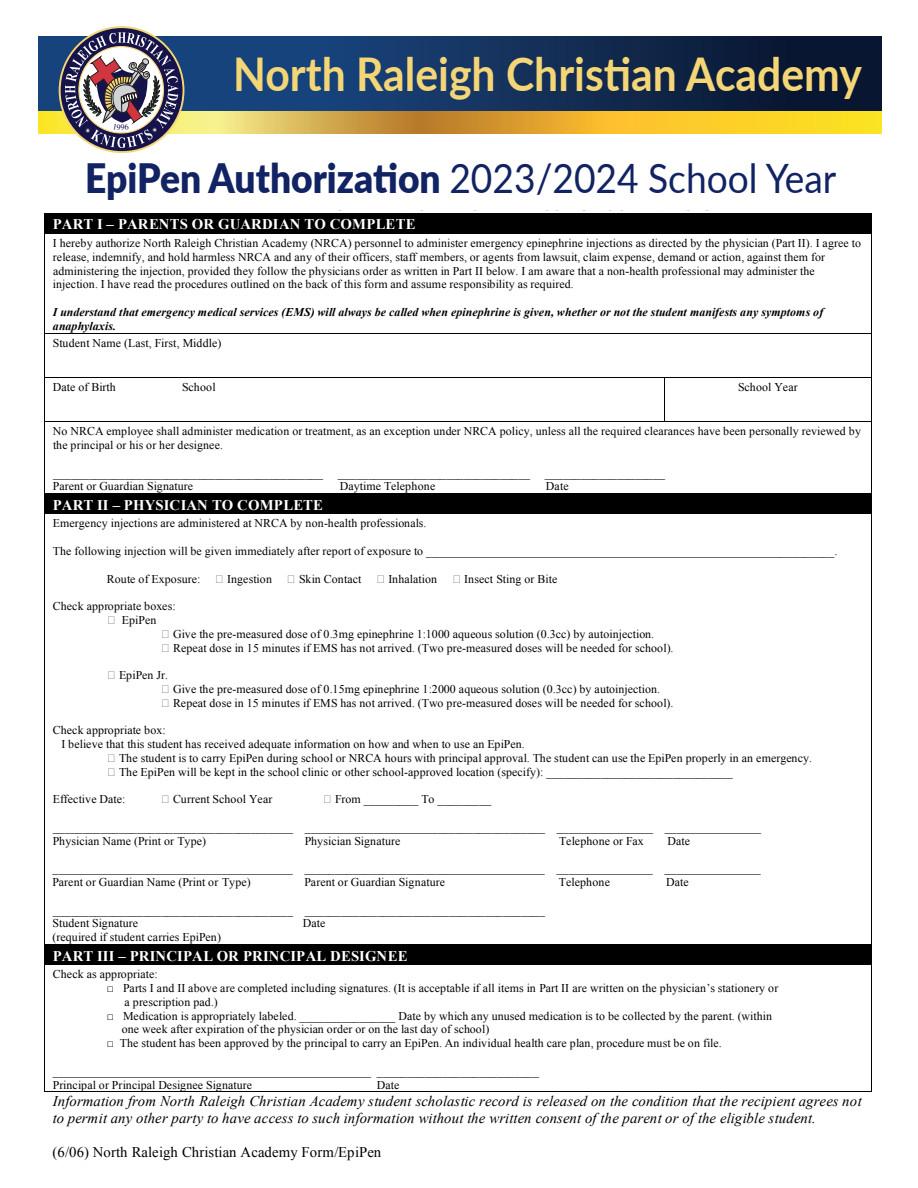
<style>
.page{position:relative;width:918px;height:1188px;background:#fff}
.page>*{position:absolute;margin:0;border:0;box-sizing:border-box;transform-origin:0 0}
.t1{font:700 46.5px "Lato";color:#f4d676;scale:.92 1}
.t2{font:900 40.5px "Lato";color:#112362;scale:.92 1}
.t3{font:italic 14.7px/17.2px "Times New Roman";letter-spacing:.01em;color:#000}
.t4{font:700 14.7px "Times New Roman";letter-spacing:.01em;color:#fff}
.t5{font:14.7px "Times New Roman";letter-spacing:.01em;color:#000}
.t6{font:11.85px/13.6px "Times New Roman";letter-spacing:.01em;color:#000}
.t7{font:italic 700 11.85px/13.6px "Times New Roman";letter-spacing:.01em;color:#000}
.s1{font-weight:400}
</style>
<div class="page">
<div style="left:53px;top:216px;width:810px;height:17px;background:#000"></div>
<hr style="left:45px;top:213px;width:195px;height:1px;background:#000">
<hr style="left:45px;top:214px;width:195px;height:2px;background:#000">
<hr style="left:241px;top:213px;width:630px;height:1px;background:#000">
<hr style="left:241px;top:214px;width:630px;height:2px;background:#000">
<svg style="left:44px;top:213px;width:1px;height:23px"></svg>
<hr style="left:45px;top:233px;width:826px;height:1px;background:#000">
<svg style="left:871px;top:213px;width:1px;height:23px"></svg>
<hr style="left:44px;top:236px;width:1px;height:97px;background:#000">
<hr style="left:871px;top:236px;width:1px;height:97px;background:#000">
<hr style="left:45px;top:333px;width:826px;height:1px;background:#000">
<hr style="left:44px;top:336px;width:1px;height:41px;background:#000">
<hr style="left:871px;top:336px;width:1px;height:41px;background:#000">
<hr style="left:45px;top:377px;width:620px;height:1px;background:#000">
<hr style="left:665px;top:377px;width:206px;height:1px;background:#000">
<hr style="left:44px;top:380px;width:1px;height:41px;background:#000">
<hr style="left:665px;top:380px;width:1px;height:41px;background:#000">
<hr style="left:871px;top:380px;width:1px;height:41px;background:#000">
<hr style="left:45px;top:421px;width:620px;height:1px;background:#000">
<hr style="left:665px;top:421px;width:206px;height:1px;background:#000">
<hr style="left:44px;top:424px;width:1px;height:69px;background:#000">
<hr style="left:871px;top:424px;width:1px;height:69px;background:#000">
<div style="left:53px;top:496px;width:810px;height:17px;background:#000"></div>
<hr style="left:45px;top:493px;width:826px;height:1px;background:#000">
<hr style="left:45px;top:494px;width:826px;height:2px;background:#000">
<svg style="left:44px;top:493px;width:1px;height:23px"></svg>
<hr style="left:45px;top:513px;width:826px;height:1px;background:#000">
<svg style="left:871px;top:493px;width:1px;height:23px"></svg>
<hr style="left:44px;top:516px;width:1px;height:428px;background:#000">
<hr style="left:871px;top:516px;width:1px;height:428px;background:#000">
<div style="left:53px;top:947px;width:810px;height:17px;background:#000"></div>
<hr style="left:45px;top:944px;width:826px;height:1px;background:#000">
<hr style="left:45px;top:945px;width:826px;height:2px;background:#000">
<svg style="left:44px;top:944px;width:1px;height:23px"></svg>
<hr style="left:45px;top:964px;width:826px;height:1px;background:#000">
<svg style="left:871px;top:944px;width:1px;height:23px"></svg>
<hr style="left:44px;top:967px;width:1px;height:124px;background:#000">
<hr style="left:45px;top:1091px;width:826px;height:1px;background:#000">
<hr style="left:871px;top:967px;width:1px;height:124px;background:#000">
<svg style="left:39px;top:36px;width:843px;height:75px;background:#122f5a"></svg>
<svg style="left:39px;top:111px;width:843px;height:22px;background:#e8bc3b"></svg>
<svg style="left:60px;top:27px;width:123px;height:125px"></svg>
<svg style="left:65px;top:32px;width:113px;height:116px"></svg>
<p class="t1" style="left:233px;top:40px;width:685px">North Raleigh Christian Academy</p>
<p class="t2" style="left:85px;top:148px;width:818px">EpiPen Authorization <span class="s1">2023/2024 School Year</span></p>
<p class="t4" style="left:53px;top:216px;width:364px">PART I – PARENTS OR GUARDIAN TO COMPLETE</p>
<p class="t6" style="left:53px;top:237px;width:810px">I hereby authorize North Raleigh Christian Academy (NRCA) personnel to administer emergency epinephrine injections as directed by the physician (Part II). I agree to release, indemnify, and hold harmless NRCA and any of their officers, staff members, or agents from lawsuit, claim expense, demand or action, against them for administering the injection, provided they follow the physicians order as written in Part II below. I am aware that a non-health professional may administer the injection. I have read the procedures outlined on the back of this form and assume responsibility as required.</p>
<p class="t7" style="left:53px;top:307px;width:772px">I understand that emergency medical services (EMS) will always be called when epinephrine is given, whether or not the student manifests any symptoms of anaphylaxis.</p>
<p class="t6" style="left:53px;top:337px;width:170px">Student Name (Last, First, Middle)</p>
<p class="t6" style="left:53px;top:381px;width:64px">Date of Birth</p>
<p class="t6" style="left:182px;top:381px;width:35px">School</p>
<p class="t6" style="left:738px;top:381px;width:61px">School Year</p>
<p class="t6" style="left:53px;top:426px;width:810px">No NRCA employee shall administer medication or treatment, as an exception under NRCA policy, unless all the required clearances have been personally reviewed by the principal or his or her designee.</p>
<p class="t6" style="left:53px;top:467px;width:614px">_____________________________________________ ________________________________ ____________________<br>Parent or Guardian Signature</p>
<p class="t6" style="left:340px;top:481px;width:97px">Daytime Telephone</p>
<p class="t6" style="left:546px;top:481px;width:24px">Date</p>
<p class="t4" style="left:53px;top:496px;width:272px">PART II – PHYSICIAN TO COMPLETE</p>
<p class="t6" style="left:53px;top:518px;width:375px">Emergency injections are administered at NRCA by non-health professionals.</p>
<p class="t6" style="left:53px;top:545px;width:786px">The following injection will be given immediately after report of exposure to ____________________________________________________________________.</p>
<p class="t6" style="left:107px;top:573px;width:95px">Route of Exposure:</p>
<p class="t6" style="left:227px;top:573px;width:46px">Ingestion</p>
<p class="t6" style="left:299px;top:573px;width:64px">Skin Contact</p>
<p class="t6" style="left:388px;top:573px;width:50px">Inhalation</p>
<p class="t6" style="left:464px;top:573px;width:95px">Insect Sting or Bite</p>
<p class="t6" style="left:53px;top:601px;width:124px">Check appropriate boxes:</p>
<p class="t6" style="left:122px;top:614px;width:36px">EpiPen</p>
<p class="t6" style="left:173px;top:628px;width:483px">Give the pre-measured dose of 0.3mg epinephrine 1:1000 aqueous solution (0.3cc) by autoinjection.</p>
<p class="t6" style="left:173px;top:642px;width:502px">Repeat dose in 15 minutes if EMS has not arrived. (Two pre-measured doses will be needed for school).</p>
<p class="t6" style="left:119px;top:669px;width:51px">EpiPen Jr.</p>
<p class="t6" style="left:173px;top:683px;width:502px">Give the pre-measured dose of 0.15mg epinephrine 1:2000 aqueous solution (0.3cc) by autoinjection.<br>Repeat dose in 15 minutes if EMS has not arrived. (Two pre-measured doses will be needed for school).</p>
<p class="t6" style="left:53px;top:725px;width:115px">Check appropriate box:</p>
<p class="t6" style="left:61px;top:738px;width:465px">I believe that this student has received adequate information on how and when to use an EpiPen.</p>
<p class="t6" style="left:119px;top:752px;width:695px">The student is to carry EpiPen during school or NRCA hours with principal approval. The student can use the EpiPen properly in an emergency.</p>
<p class="t6" style="left:119px;top:766px;width:615px">The EpiPen will be kept in the school clinic or other school-approved location (specify): _______________________________</p>
<p class="t6" style="left:53px;top:794px;width:74px">Effective Date:</p>
<p class="t6" style="left:173px;top:794px;width:101px">Current School Year</p>
<p class="t6" style="left:335px;top:794px;width:158px">From _________ To _________</p>
<p class="t6" style="left:53px;top:821px;width:710px">________________________________________ ________________________________________ ________________ ________________<br>Physician Name (Print or Type)</p>
<p class="t6" style="left:305px;top:835px;width:97px">Physician Signature</p>
<p class="t6" style="left:559px;top:835px;width:86px">Telephone or Fax</p>
<p class="t6" style="left:667px;top:835px;width:24px">Date</p>
<p class="t6" style="left:52px;top:863px;width:710px">________________________________________ ________________________________________ ________________ ________________<br>Parent or Guardian Name (Print or Type)</p>
<p class="t6" style="left:305px;top:876px;width:142px">Parent or Guardian Signature</p>
<p class="t6" style="left:559px;top:876px;width:53px">Telephone</p>
<p class="t6" style="left:666px;top:876px;width:24px">Date</p>
<p class="t6" style="left:53px;top:904px;width:494px">________________________________________ ________________________________________<br>Student Signature</p>
<p class="t6" style="left:303px;top:918px;width:24px">Date</p>
<p class="t6" style="left:53px;top:932px;width:170px">(required if student carries EpiPen)</p>
<p class="t4" style="left:53px;top:947px;width:356px">PART III – PRINCIPAL OR PRINCIPAL DESIGNEE</p>
<p class="t6" style="left:53px;top:969px;width:106px">Check as appropriate:</p>
<p class="t6" style="left:125px;top:981px;width:655px;text-indent:-18px">□ Parts I and II above are completed including signatures. (It is acceptable if all items in Part II are written on the physician’s stationery or a prescription pad.)</p>
<p class="t6" style="left:122px;top:1009px;width:652px;text-indent:-15px">□ Medication is appropriately labeled. ________________ Date by which any unused medication is to be collected by the parent. (within one week after expiration of the physician order or on the last day of school)</p>
<p class="t6" style="left:107px;top:1036px;width:616px">□ The student has been approved by the principal to carry an EpiPen. An individual health care plan, procedure must be on file.</p>
<p class="t6" style="left:53px;top:1065px;width:488px;line-height:14.1px">_____________________________________________________ ___________________________<br>Principal or Principal Designee Signature</p>
<p class="t6" style="left:377px;top:1079px;width:24px">Date</p>
<p class="t3" style="left:53px;top:1093px;width:811px">Information from North Raleigh Christian Academy student scholastic record is released on the condition that the recipient agrees not to permit any other party to have access to such information without the written consent of the parent or of the eligible student.</p>
<p class="t5" style="left:53px;top:1147px;width:330px">(6/06) North Raleigh Christian Academy Form/EpiPen</p>
</div>
